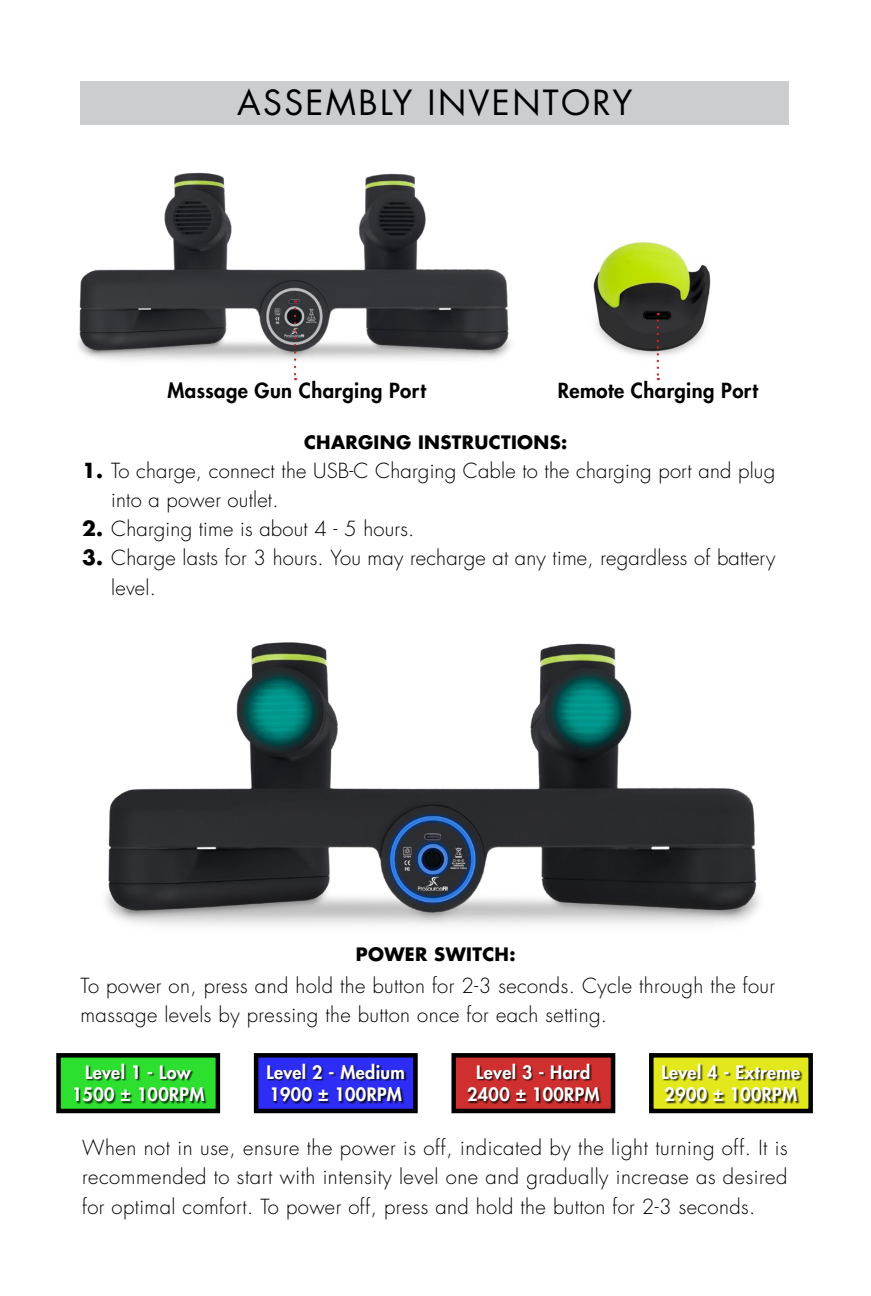
<style>
.page{position:relative;width:871px;height:1296px;background:#fff}
.page>*{position:absolute;margin:0;border:0;box-sizing:border-box;transform-origin:0 0}
.t1{font:33.75px "Futura LT";letter-spacing:.07em;color:#000}
.t2{font:300 20.25px/29.2px "Futura LT";letter-spacing:.01em;color:#000;text-align:justify}
.t3{font:800 20.25px "Futura LT";letter-spacing:.02em;color:#000}
.t4{font:800 18px/22.5px "Futura LT";letter-spacing:.02em;color:#fff;text-align:center}
.t5{font:700 18px "Futura LT";letter-spacing:.02em;color:#000}
.s1{font-weight:700}
</style>
<div class="page">
<img style="left:593px;top:241px;width:118px;height:127px">
<img style="left:105px;top:642px;width:655px;height:284px">
<img style="left:78px;top:172px;width:433px;height:209px">
<div style="left:80px;top:81px;width:709px;height:44px;background:#cbcdce"></div>
<div style="left:56px;top:1053px;width:164px;height:60px;background:#2de030;border:4px solid #000"></div>
<div style="left:74px;top:1064px;width:132px;height:40px;background:#000;opacity:.75"></div>
<div style="left:254px;top:1053px;width:164px;height:60px;background:#2d2df5;border:4px solid #000"></div>
<div style="left:267px;top:1064px;width:140px;height:40px;background:#000;opacity:.75"></div>
<div style="left:451px;top:1053px;width:164px;height:60px;background:#cf302f;border:4px solid #000"></div>
<div style="left:467px;top:1064px;width:135px;height:40px;background:#000;opacity:.75"></div>
<div style="left:649px;top:1053px;width:164px;height:60px;background:#e3e81d;border:4px solid #000"></div>
<div style="left:662px;top:1064px;width:140px;height:40px;background:#000;opacity:.75"></div>
<svg style="left:294px;top:309px;width:2px;height:71px"></svg>
<svg style="left:657px;top:321px;width:2px;height:59px"></svg>
<h1 class="t1" style="left:237px;top:81px;width:397px">ASSEMBLY INVENTORY</h1>
<p class="t3" style="left:168px;top:377px;width:260px">Massage Gun Charging Port</p>
<p class="t3" style="left:558px;top:377px;width:202px">Remote Charging Port</p>
<p class="t5" style="left:304px;top:430px;width:265px">CHARGING INSTRUCTIONS:</p>
<p class="t2" style="left:82px;top:456px;width:694px"><span class="s1">1.</span> To charge, connect the USB-C Charging Cable to the charging port and plug</p>
<p class="t2" style="left:82px;top:515px;width:334px"><span class="s1">2.</span> Charging time is about 4 - 5 hours.</p>
<p class="t2" style="left:82px;top:544px;width:695px"><span class="s1">3.</span> Charge lasts for 3 hours. You may recharge at any time, regardless of battery</p>
<p class="t2" style="left:111px;top:485px;width:169px">into a power outlet.</p>
<p class="t2" style="left:111px;top:573px;width:46px">level.</p>
<p class="t5" style="left:356px;top:942px;width:161px">POWER SWITCH:</p>
<p class="t2" style="left:81px;top:971px;width:696px">To power on, press and hold the button for 2-3 seconds. Cycle through the four massage levels by pressing the button once for each setting.</p>
<p class="t4" style="left:72px;top:1060px;width:134px">Level 1 - Low<br>1500 ± 100RPM</p>
<p class="t4" style="left:266px;top:1060px;width:140px;text-align:left">Level 2 - Medium<br>1900 ± 100RPM</p>
<p class="t4" style="left:467px;top:1060px;width:134px">Level 3 - Hard<br>2400 ± 100RPM</p>
<p class="t4" style="left:661px;top:1060px;width:140px;text-align:left">Level 4 - Extreme<br>2900 ± 100RPM</p>
<p class="t2" style="left:82px;top:1134px;width:707px">When not in use, ensure the power is off, indicated by the light turning off. It is recommended to start with intensity level one and gradually increase as desired for optimal comfort. To power off, press and hold the button for 2-3 seconds.</p>
</div>
